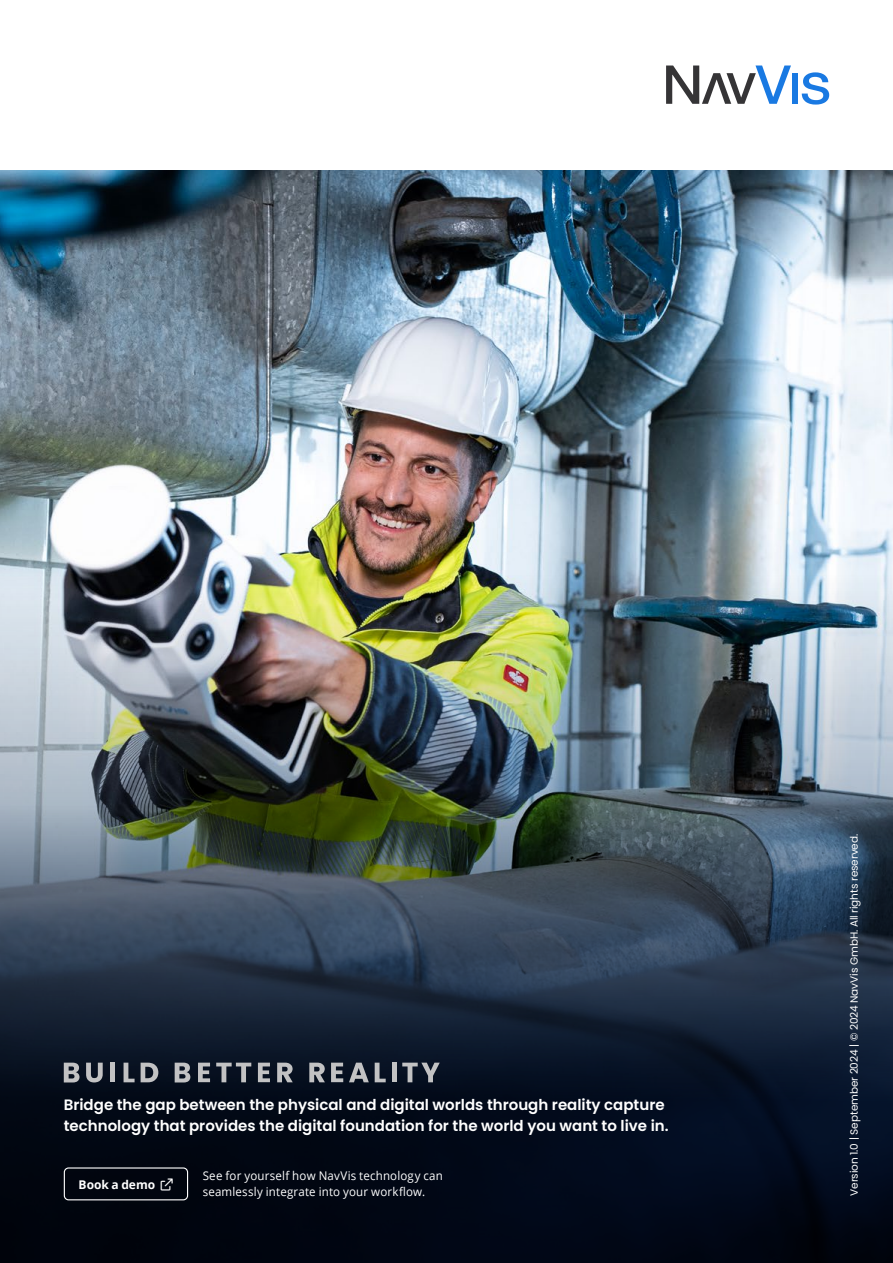
<style>
.page{position:relative;width:893px;height:1263px;background:#fff}
.page>*{position:absolute;margin:0;border:0;box-sizing:border-box;transform-origin:0 0}
.t1{font:600 15px/21px "Poppins";color:#fff}
.t2{font:12px/16.5px "Open Sans";letter-spacing:.015em;color:#fff;scale:.96 1}
.t3{font:700 12px "Open Sans";letter-spacing:-.005em;color:#fff}
.t4{font:10.5px "Poppins";letter-spacing:-.01em;color:#fff}
</style>
<div class="page">
<img style="left:0;top:170px;width:893px;height:321px">
<img style="left:0;top:491px;width:893px;height:315px">
<svg style="left:0;top:806px;width:893px;height:457px;background:#1d2937"></svg>
<svg style="left:666px;top:66px;width:125px;height:38px"></svg>
<div style="left:792px;top:73px;width:6px;height:31px;background:#1979e2"></div>
<svg style="left:802px;top:72px;width:27px;height:33px"></svg>
<div style="left:64px;top:1167px;width:124px;height:33px;border:1px solid #fff;border-radius:4px"></div>
<svg style="left:64px;top:1063px;width:15px;height:19px"></svg>
<svg style="left:86px;top:1063px;width:17px;height:19px"></svg>
<div style="left:110px;top:1063px;width:5px;height:19px;background:#c2c2c3"></div>
<svg style="left:124px;top:1063px;width:11px;height:19px"></svg>
<svg style="left:141px;top:1063px;width:17px;height:19px"></svg>
<svg style="left:175px;top:1063px;width:15px;height:19px"></svg>
<svg style="left:198px;top:1063px;width:12px;height:19px"></svg>
<svg style="left:216px;top:1063px;width:35px;height:19px"></svg>
<svg style="left:258px;top:1063px;width:12px;height:19px"></svg>
<svg style="left:277px;top:1063px;width:16px;height:19px"></svg>
<svg style="left:309px;top:1063px;width:16px;height:19px"></svg>
<svg style="left:331px;top:1063px;width:12px;height:19px"></svg>
<svg style="left:349px;top:1063px;width:20px;height:19px"></svg>
<svg style="left:375px;top:1063px;width:11px;height:19px"></svg>
<div style="left:392px;top:1063px;width:5px;height:19px;background:#c2c2c3"></div>
<svg style="left:402px;top:1063px;width:38px;height:19px"></svg>
<svg style="left:161px;top:1179px;width:12px;height:12px"></svg>
<p class="t1" style="left:64px;top:1094px;width:606px">Bridge the gap between the physical and digital worlds through reality capture technology that provides the digital foundation for the world you want to live in.</p>
<p class="t3" style="left:79px;top:1176px;width:78px">Book a demo</p>
<p class="t2" style="left:203px;top:1167px;width:252px">See for yourself how NavVis technology can seamlessly integrate into your workflow.</p>
<p class="t4" style="left:848px;top:1196px;width:363px;rotate:-90deg">Version 1.0 | September 2024 | © 2024 NavVis GmbH. All rights reserved.</p>
</div>
